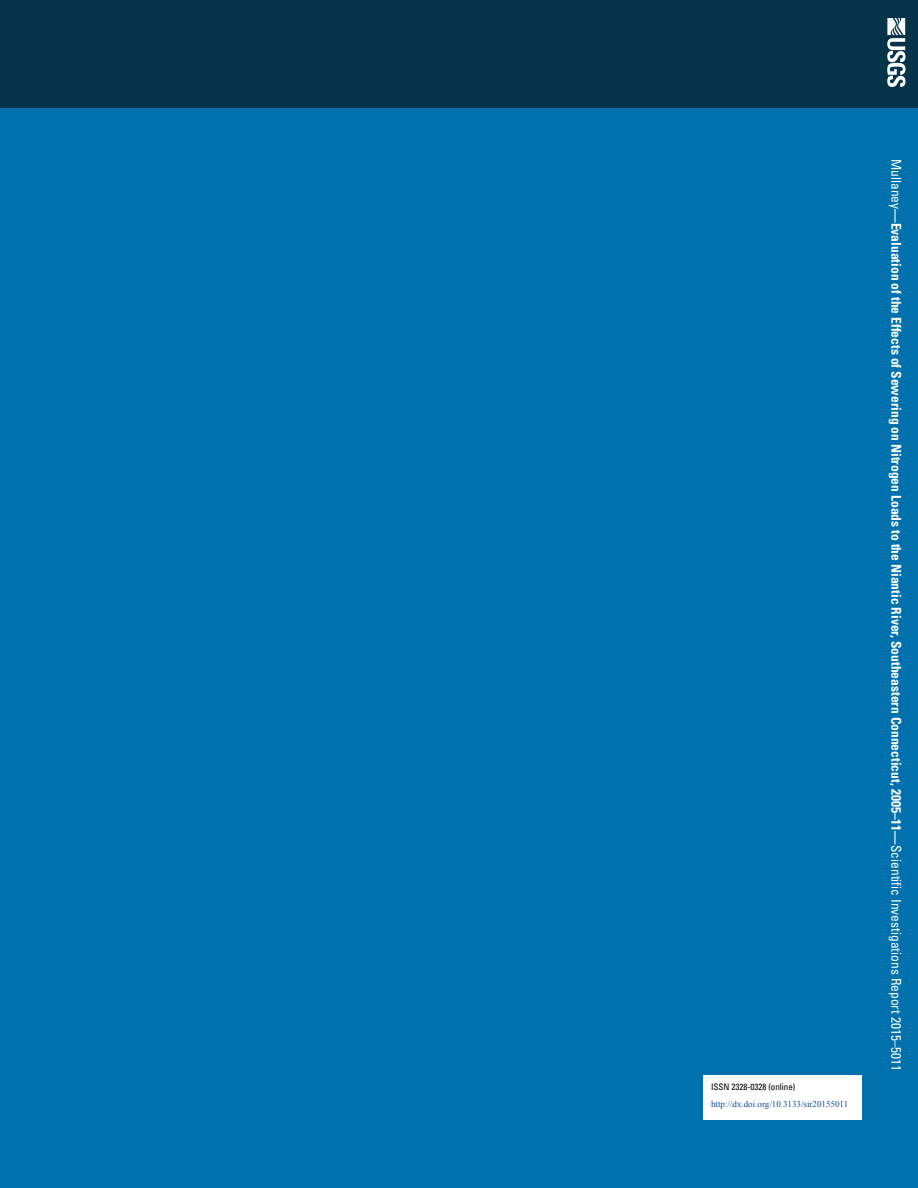
<style>
.page{position:relative;width:918px;height:1188px;background:#0071ac}
.page>*{position:absolute;margin:0;border:0;box-sizing:border-box;transform-origin:0 0}
.SpineTitle{font:700 condensed 13.5px "Univers";color:#fff}
.Citation{font:9px "Times New Roman";color:#0d4da1}
.t1{font:condensed 9px "Univers";color:#000}
.s1{font-weight:400}
</style>
<div class="page">
<div style="left:703px;top:1075px;width:158px;height:44px;background:#fff"></div>
<div style="left:0;top:0;width:918px;height:108px;background:#04334a"></div>
<svg style="left:887px;top:18px;width:18px;height:69px"></svg>
<p class="t1" style="left:711px;top:1082px;width:86px">ISSN 2328-0328 (online)</p>
<p class="Citation" style="left:711px;top:1098px;width:139px">http://dx.doi.org/10.3133/sir20155011</p>
<p class="SpineTitle" style="left:904px;top:159px;width:914px;rotate:90deg"><span class="s1">Mullaney</span>—Evaluation of the Effects of Sewering on Nitrogen Loads to the Niantic River, Southeastern Connecticut, 2005–11—<span class="s1">Scientific Investigations Report 2015–5011</span></p>
</div>
